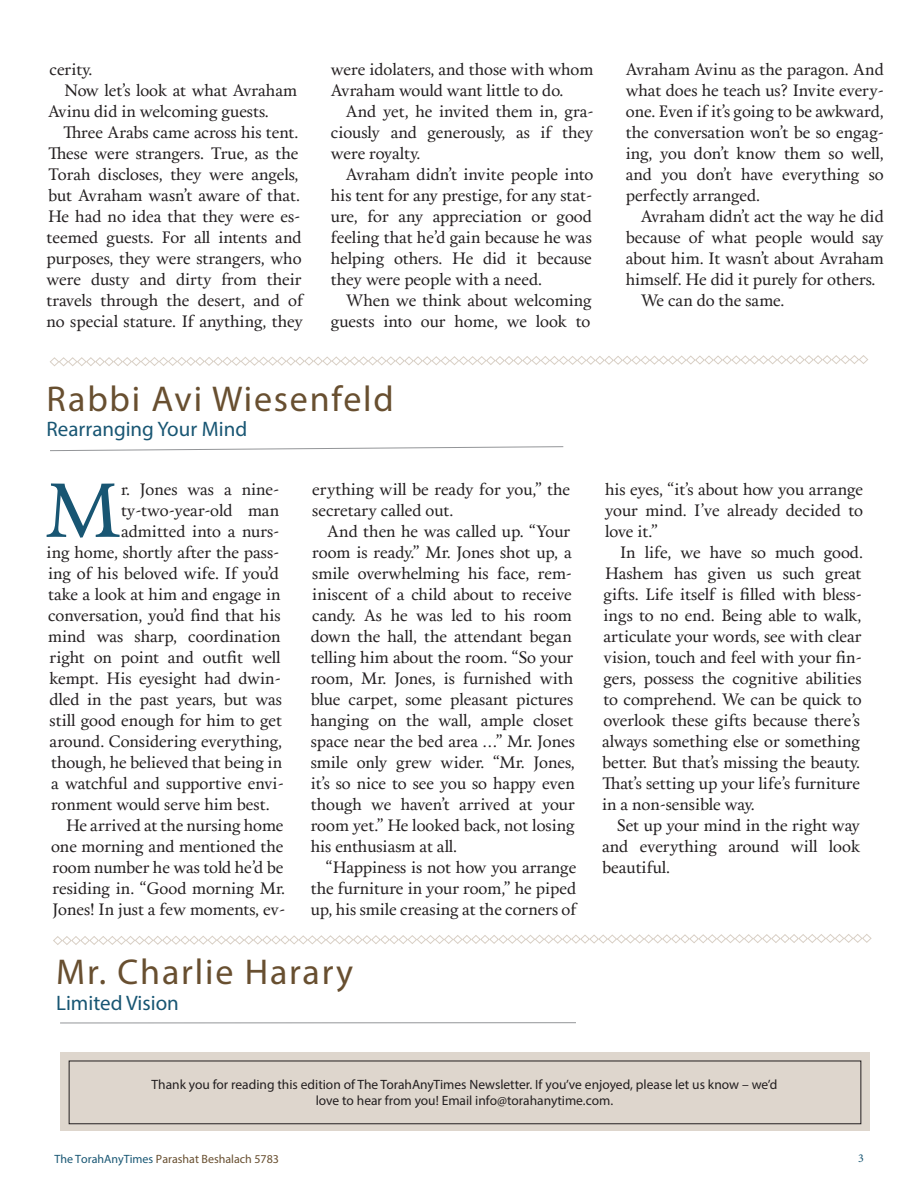
<style>
.page{position:relative;width:918px;height:1188px;background:#fff}
.page>*{position:absolute;margin:0;border:0;box-sizing:border-box;transform-origin:0 0}
.Paragraph_First{font:76.5px "Calendas Plus";color:#185673}
.t1{font:36px "Myriad Pro";letter-spacing:.05em;color:#684f30}
.t2{font:21px "Myriad Pro";color:#185673}
.Paragraph_Indented{font:16.5px/21px "Calendas Plus";color:#231f20;text-align:justify}
.Paragraph_First-2{font:16.5px "Calendas Plus";color:#231f20}
.t3{font:13.5px/16.2px "Myriad Pro";color:#231f20;text-align:center}
.t4{font:12px "Myriad Pro";color:#684f30}
.t5{font:12px "Minion Pro";color:#185673}
.s1{color:#185673}
</style>
<div class="page">
<div style="left:60px;top:1053px;width:810px;height:78px;background:#ded6cd"></div>
<div style="left:69px;top:1061px;width:792px;height:63px;border:1px solid #231f20"></div>
<svg style="left:50px;top:355px;width:818px;height:12px"></svg>
<svg style="left:50px;top:446px;width:514px;height:5px"></svg>
<svg style="left:53px;top:934px;width:819px;height:11px"></svg>
<hr style="left:60px;top:1022px;width:516px;height:1px;background:#939598">
<p class="Paragraph_Indented" style="left:50px;top:58px;width:44px">cerity.</p>
<p class="Paragraph_Indented" style="left:48px;top:79px;width:251px;text-indent:16px">Now let’s look at what Avraham<br>Avinu did in welcoming guests.</p>
<p class="Paragraph_Indented" style="left:47px;top:121px;width:258px;text-align:left;text-indent:17px">Three Arabs came across his tent.<br>These were strangers. True, as the Torah discloses, they were angels, but Avraham wasn’t aware of that.<br>He had no idea that they were es&shy;teemed guests. For all intents and purposes, they were strangers, who were dusty and dirty from their travels through the desert, and of no special stature. If anything, they</p>
<p class="Paragraph_Indented" style="left:331px;top:58px;width:264px">were idolaters, and those with whom<br>Avraham would want little to do.</p>
<p class="Paragraph_Indented" style="left:331px;top:100px;width:264px;text-indent:15px">And yet, he invited them in, gra&shy;ciously and generously, as if they were royalty.</p>
<p class="Paragraph_Indented" style="left:331px;top:163px;width:264px;text-indent:15px">Avraham didn’t invite people into his tent for any prestige, for any stat&shy;ure, for any appreciation or good feeling that he’d gain because he was helping others. He did it because they were people with a need.</p>
<p class="Paragraph_Indented" style="left:331px;top:289px;width:262px;text-align:right">When we think about welcoming guests into our home, we look to</p>
<p class="Paragraph_Indented" style="left:626px;top:58px;width:260px">Avraham Avinu as the paragon. And what does he teach us? Invite every&shy;one. Even if it’s going to be awkward, the conversation won’t be so engag&shy;ing, you don’t know them so well, and you don’t have everything so perfectly arranged.</p>
<p class="Paragraph_Indented" style="left:626px;top:205px;width:260px;text-indent:15px">Avraham didn’t act the way he did because of what people would say about him. It wasn’t about Avraham himself. He did it purely for others.</p>
<p class="Paragraph_Indented" style="left:641px;top:289px;width:145px">We can do the same.</p>
<p class="t1" style="left:47px;top:376px;width:349px">Rabbi Avi Wiesenfeld</p>
<p class="t2" style="left:47px;top:416px;width:202px">Rearranging Your Mind</p>
<p class="Paragraph_First" style="left:45px;top:455px;width:77px">M</p>
<p class="Paragraph_First-2" style="left:121px;top:477px;width:159px">r. Jones was a nine-</p>
<p class="Paragraph_First-2" style="left:121px;top:498px;width:159px">ty-two-year-old man</p>
<p class="Paragraph_First-2" style="left:121px;top:519px;width:159px">admitted into a nurs-</p>
<p class="Paragraph_First-2" style="left:47px;top:540px;width:234px">ing home, shortly after the pass-</p>
<p class="Paragraph_First-2" style="left:48px;top:561px;width:233px">ing of his beloved wife. If you’d</p>
<p class="Paragraph_First-2" style="left:48px;top:582px;width:234px">take a look at him and engage in</p>
<p class="Paragraph_First-2" style="left:48px;top:603px;width:234px">conversation, you’d find that his</p>
<p class="Paragraph_First-2" style="left:48px;top:624px;width:234px">mind was sharp, coordination</p>
<p class="Paragraph_First-2" style="left:50px;top:645px;width:233px">right on point and outfit well</p>
<p class="Paragraph_First-2" style="left:50px;top:666px;width:232px">kempt. His eyesight had dwin-</p>
<p class="Paragraph_First-2" style="left:50px;top:687px;width:234px">dled in the past years, but was</p>
<p class="Paragraph_First-2" style="left:50px;top:708px;width:234px">still good enough for him to get</p>
<p class="Paragraph_First-2" style="left:50px;top:729px;width:234px">around. Considering everything,</p>
<p class="Paragraph_First-2" style="left:51px;top:750px;width:232px">though, he believed that being in</p>
<p class="Paragraph_First-2" style="left:51px;top:771px;width:234px">a watchful and supportive envi-</p>
<p class="Paragraph_First-2" style="left:51px;top:792px;width:220px">ronment would serve him best.</p>
<p class="Paragraph_Indented" style="left:51px;top:814px;width:236px;text-indent:15px">He arrived at the nursing home one morning and mentioned the room number he was told he’d be residing in. “Good morning Mr.<br>Jones! In just a few moments, ev-</p>
<p class="Paragraph_Indented" style="left:312px;top:478px;width:259px">erything will be ready for you,” the secretary called out.</p>
<p class="Paragraph_Indented" style="left:311px;top:520px;width:266px;text-align:left;text-indent:16px">And then he was called up. “Your room is ready.” Mr. Jones shot up, a smile overwhelming his face, rem&shy;iniscent of a child about to receive candy. As he was led to his room down the hall, the attendant began telling him about the room. “So your room, Mr. Jones, is furnished with blue carpet, some pleasant pictures hanging on the wall, ample closet space near the bed area …” Mr. Jones smile only grew wider. “Mr. Jones, it’s so nice to see you so happy even though we haven’t arrived at your room yet.” He looked back, not losing his enthusiasm at all.</p>
<p class="Paragraph_Indented" style="left:311px;top:856px;width:267px;text-indent:15px">“Happiness is not how you arrange the furniture in your room,” he piped up, his smile creasing at the corners of</p>
<p class="t1" style="left:56px;top:950px;width:299px">Mr. Charlie Harary</p>
<p class="t2" style="left:56px;top:990px;width:124px">Limited Vision</p>
<p class="Paragraph_Indented" style="left:605px;top:478px;width:260px">his eyes, “it’s about how you arrange your mind. I’ve already decided to love it.”</p>
<p class="Paragraph_Indented" style="left:602px;top:541px;width:262px;text-align:left;text-indent:18px">In life, we have so much good.<br>Hashem has given us such great gifts. Life itself is filled with bless&shy;ings to no end. Being able to walk, articulate your words, see with clear vision, touch and feel with your fin&shy;gers, possess the cognitive abilities to comprehend. We can be quick to overlook these gifts because there’s always something else or something better. But that’s missing the beauty.<br>That’s setting up your life’s furniture in a non-sensible way.</p>
<p class="Paragraph_Indented" style="left:602px;top:814px;width:260px;text-indent:15px">Set up your mind in the right way and everything around will look beautiful.</p>
<p class="t3" style="left:152px;top:1076px;width:627px">Thank you for reading this edition of The TorahAnyTimes Newsletter. If you’ve enjoyed, please let us know – we’d love to hear from you! Email info@torahanytime.com.</p>
<p class="t4" style="left:55px;top:1151px;width:226px"><span class="s1">The TorahAnyTimes</span> Parashat Beshalach 5783</p>
<p class="t5" style="left:858px;top:1150px;width:7px">3</p>
</div>
